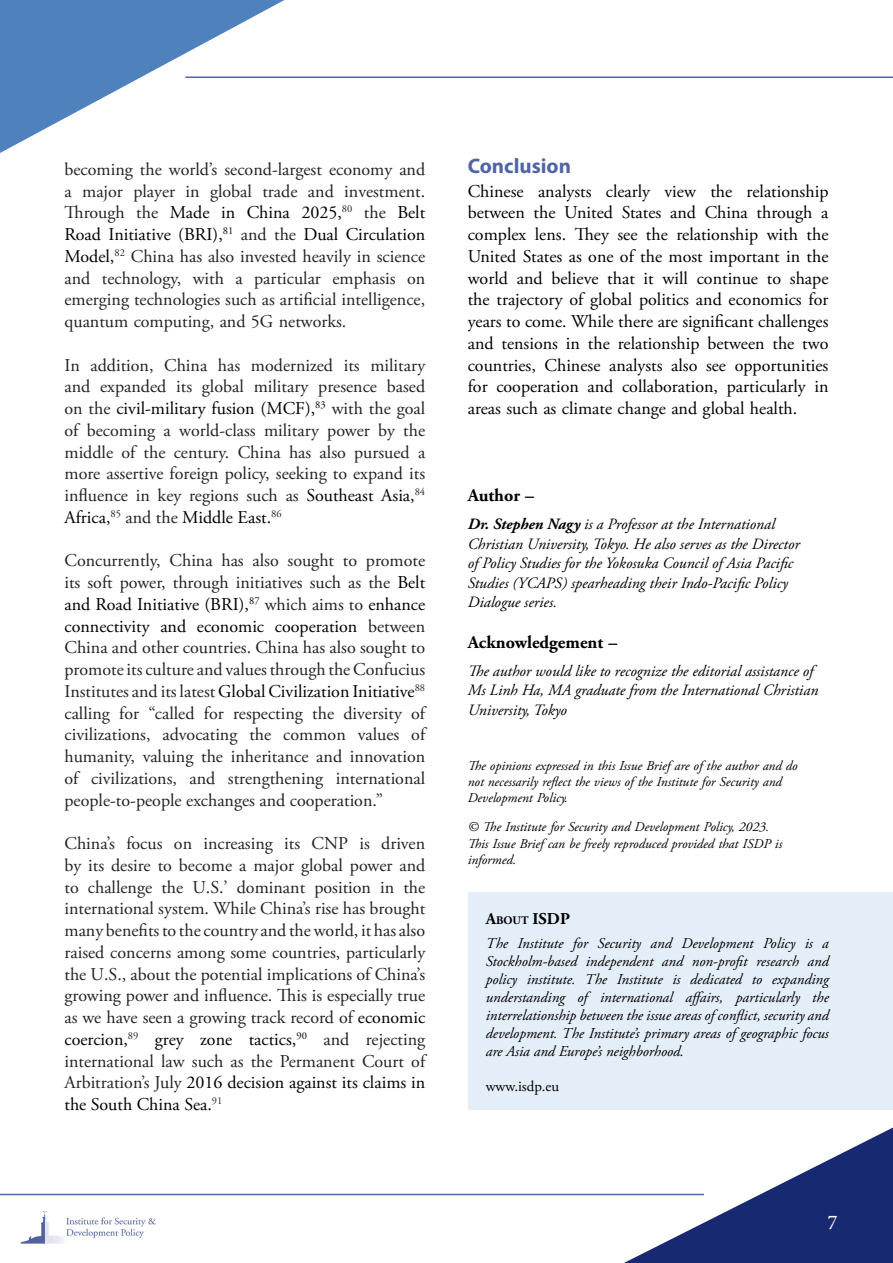
<style>
.page{position:relative;width:893px;height:1263px;background:#fff}
.page>*{position:absolute;margin:0;border:0;box-sizing:border-box;transform-origin:0 0}
.Head-1{font:700 21px "Myriad Pro";color:#5065a6}
.t1{font:21px "Minion Pro";color:#fff}
.t2{font:18px/21.8px "Adobe Garamond Pro";color:#222;text-align:justify}
.t3{font:18px/21.8px "Adobe Garamond Pro";color:#000;text-align:justify}
.t4{font:700 18px "Adobe Garamond Pro";color:#000}
.t5{font:700 16.5px "Adobe Garamond Pro";color:#000}
.t6{font:italic 15.75px/19.5px "Adobe Garamond Pro";color:#000}
.Info_Box{font:italic 15px/18px "Adobe Garamond Pro";color:#000;text-align:justify}
.Info_Box-2{font:15px "Adobe Garamond Pro";color:#000}
.t7{font:italic 13.5px/16.2px "Adobe Garamond Pro";color:#000}
.s1{color:#000}
.s2{font-weight:700}
.s3{font-size:11.55px}
</style>
<div class="page">
<svg style="left:0;top:0;width:284px;height:153px"></svg>
<hr style="left:185px;top:77px;width:708px;height:1px;background:#5066a7">
<svg style="left:624px;top:1127px;width:269px;height:136px"></svg>
<hr style="left:0;top:1194px;width:704px;height:1px;background:#5066a7">
<img style="left:20px;top:1210px;width:136px;height:34px">
<div style="left:468px;top:893px;width:425px;height:217px;background:#e4eef8"></div>
<p class="t2" style="left:64px;top:159px;width:362px">becoming the world’s second-largest economy and a major player in global trade and investment.<br>Through the <span class="s1">Made in China 2025,</span><sup>80</sup> the <span class="s1">Belt Road Initiative (BRI),</span><sup>81</sup> and the <span class="s1">Dual Circulation Model,</span><sup>82</sup> China has also invested heavily in science and technology, with a particular emphasis on emerging technologies such as artificial intelligence, quantum computing, and 5G networks.</p>
<p class="t2" style="left:64px;top:355px;width:362px">In addition, China has modernized its military and expanded its global military presence based on the <span class="s1">civil-military fusion (MCF),</span><sup>83</sup> with the goal of becoming a world-class military power by the middle of the century. China has also pursued a more assertive foreign policy, seeking to expand its influence in key regions such as <span class="s1">Southeast Asia,</span><sup>84<br></sup><span class="s1">Africa,</span><sup>85</sup> and the <span class="s1">Middle East.</span><sup>86</sup></p>
<p class="t2" style="left:64px;top:550px;width:364px">Concurrently, China has also sought to promote its soft power, through initiatives such as the <span class="s1">Belt and Road Initiative (BRI),</span><sup>87</sup> which aims to <span class="s1">enhance connectivity and economic cooperation</span> between China and other countries. China has also sought to promote its culture and values through the Confucius Institutes and its latest <span class="s1">Global Civilization Initiative</span><sup>88 </sup>calling for “called for respecting the diversity of civilizations, advocating the common values of humanity, valuing the inheritance and innovation of civilizations, and strengthening international people-to-people exchanges and cooperation.”</p>
<p class="t2" style="left:64px;top:833px;width:364px">China’s focus on increasing its CNP is driven by its desire to become a major global power and to challenge the U.S.’ dominant position in the international system. While China’s rise has brought many benefits to the country and the world, it has also raised concerns among some countries, particularly the U.S., about the potential implications of China’s growing power and influence. This is especially true as we have seen a growing track record of <span class="s1">economic coercion,</span><sup>89</sup> <span class="s1">grey zone tactics,</span><sup>90</sup> and rejecting international law such as the Permanent Court of Arbitration’s July <span class="s1">2016 decision against its claims in the South China Sea.</span><sup>91</sup></p>
<p class="Head-1" style="left:468px;top:152px;width:105px">Conclusion</p>
<p class="t3" style="left:468px;top:181px;width:362px">Chinese analysts clearly view the relationship between the United States and China through a complex lens. They see the relationship with the United States as one of the most important in the world and believe that it will continue to shape the trajectory of global politics and economics for years to come. While there are significant challenges and tensions in the relationship between the two countries, Chinese analysts also see opportunities for cooperation and collaboration, particularly in areas such as climate change and global health.</p>
<p class="t4" style="left:468px;top:485px;width:68px">Author –</p>
<p class="t6" style="left:468px;top:515px;width:333px"><span class="s2">Dr. Stephen Nagy</span> is a Professor at the International Christian University, Tokyo. He also serves as the Director of Policy Studies for the Yokosuka Council of Asia Pacific Studies (YCAPS) spearheading their Indo-Pacific Policy Dialogue series.</p>
<p class="t4" style="left:468px;top:632px;width:151px">Acknowledgement –</p>
<p class="t6" style="left:468px;top:661px;width:352px">The author would like to recognize the editorial assistance of<br>Ms Linh Ha, MA graduate from the International Christian<br>University, Tokyo</p>
<p class="t7" style="left:468px;top:758px;width:331px">The opinions expressed in this Issue Brief are of the author and do not necessarily reflect the views of the Institute for Security and<br>Development Policy.</p>
<p class="t7" style="left:468px;top:819px;width:316px">© The Institute for Security and Development Policy, 2023.<br>This Issue Brief can be freely reproduced provided that ISDP is informed.</p>
<p class="t5" style="left:486px;top:909px;width:86px">A<span class="s3">bout</span> ISDP</p>
<p class="Info_Box" style="left:486px;top:935px;width:345px">The Institute for Security and Development Policy is a Stockholm-based independent and non-profit research and policy institute. The Institute is dedicated to expanding understanding of international affairs, particularly the interrelationship between the issue areas of conflict, security and development. The Institute’s primary areas of geographic focus are Asia and Europe’s neighborhood.</p>
<p class="Info_Box-2" style="left:486px;top:1077px;width:75px">www.isdp.eu</p>
<p class="t1" style="left:827px;top:1208px;width:12px">7</p>
</div>
